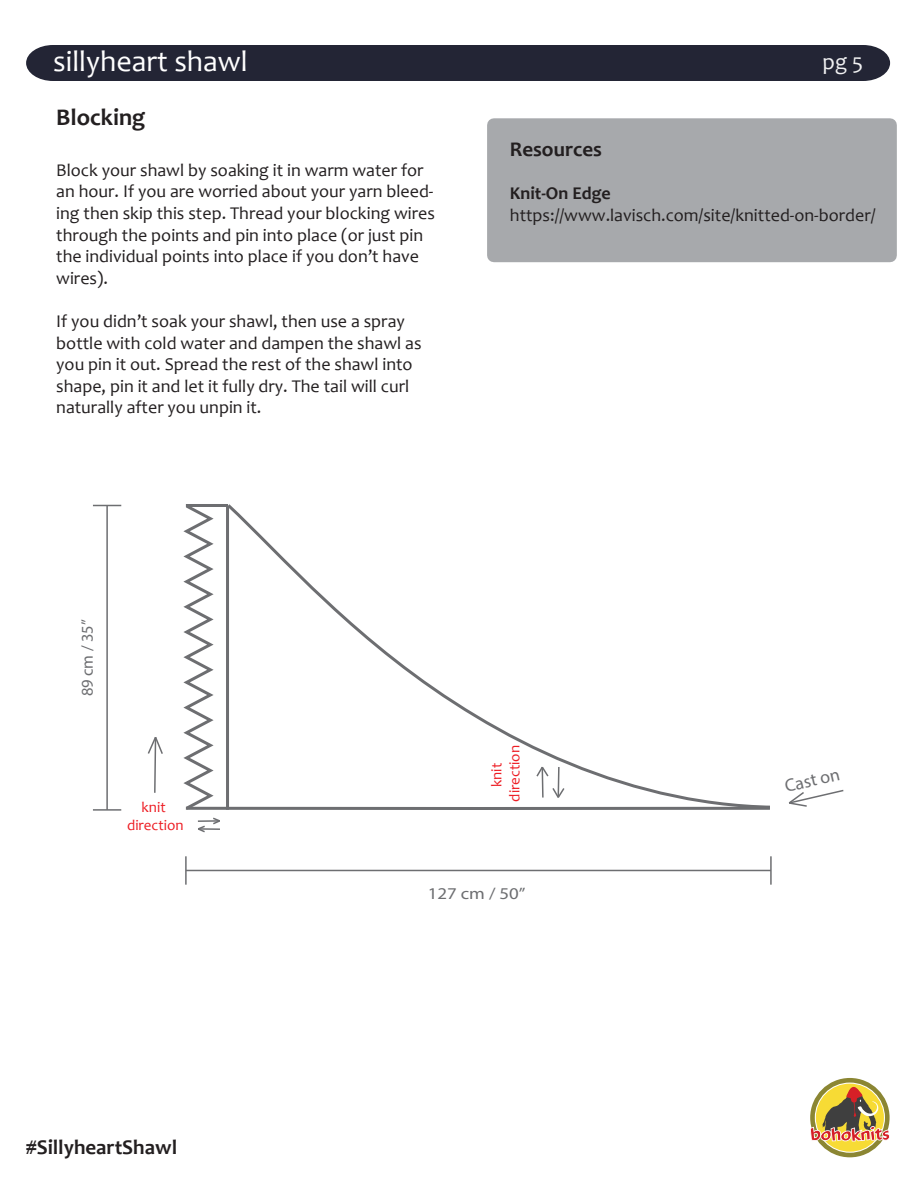
<style>
.page{position:relative;width:918px;height:1188px;background:#fff}
.page>*{position:absolute;margin:0;border:0;box-sizing:border-box;transform-origin:0 0}
.t1{font:30px "Candara";color:#fff}
.t2{font:700 24px "Candara";color:#231f20}
.t3{font:22.5px "Candara";color:#f1f1f2}
.t4{font:700 21px "Candara";color:#231f20}
.t5{font:18px/21.6px "Candara";color:#231f20}
.t6{font:700 18px "Candara";color:#231f20}
.t7{font:18px "Myriad Pro";color:#6d6e71}
.t8{font:16.5px "Myriad Pro";color:#6d6e71;scale:1.14 1}
.t9{font:16.5px "Myriad Pro";color:#6d6e71}
.t10{font:15px/18px "Candara";color:#ed1d24;text-align:center}
</style>
<div class="page">
<div style="left:26px;top:45px;width:864px;height:36px;background:#232535"></div>
<svg style="left:810px;top:1078px;width:80px;height:79px"></svg>
<div style="left:816px;top:1084px;width:68px;height:68px;background:#f7db35;border-radius:50%"></div>
<svg style="left:810px;top:1087px;width:80px;height:55px"></svg>
<div style="left:487px;top:118px;width:410px;height:144px;background:#a7a9ac"></div>
<hr style="left:186px;top:870px;width:585px;height:1px;background:#6d6e71">
<hr style="left:185px;top:856px;width:2px;height:29px;background:#6d6e71">
<hr style="left:770px;top:856px;width:2px;height:29px;background:#6d6e71">
<hr style="left:106px;top:505px;width:2px;height:305px;background:#6d6e71">
<hr style="left:93px;top:809px;width:28px;height:2px;background:#6d6e71">
<svg style="left:93px;top:505px;width:28px;height:1px"></svg>
<svg style="left:788px;top:789px;width:56px;height:18px"></svg>
<svg style="left:183px;top:504px;width:587px;height:329px"></svg>
<svg style="left:147px;top:737px;width:16px;height:56px"></svg>
<h1 class="t1" style="left:53px;top:42px;width:196px">sillyheart shawl</h1>
<p class="t3" style="left:823px;top:47px;width:42px">pg 5</p>
<h2 class="t2" style="left:56px;top:103px;width:91px">Blocking</h2>
<p class="t5" style="left:56px;top:159px;width:380px">Block your shawl by soaking it in warm water for an hour. If you are worried about your yarn bleed&shy;ing then skip this step. Thread your blocking wires through the points and pin into place (or just pin the individual points into place if you don’t have wires).</p>
<p class="t5" style="left:56px;top:310px;width:367px">If you didn’t soak your shawl, then use a spray bottle with cold water and dampen the shawl as you pin it out. Spread the rest of the shawl into shape, pin it and let it fully dry. The tail will curl naturally after you unpin it.</p>
<p class="t4" style="left:510px;top:136px;width:94px">Resources</p>
<p class="t6" style="left:510px;top:182px;width:102px">Knit-On Edge</p>
<p class="t5" style="left:510px;top:204px;width:367px">https://www.lavisch.com/site/knitted-on-border/</p>
<p class="t9" style="left:77px;top:696px;width:79px;rotate:-90deg">89 cm / 35”</p>
<p class="t10" style="left:127px;top:798px;width:58px">knit direction</p>
<p class="t4" style="left:26px;top:1134px;width:153px">#SillyheartShawl</p>
<p class="t10" style="left:487px;top:802px;width:58px;rotate:-90deg">knit direction</p>
<p class="t8" style="left:428px;top:883px;width:87px">127 cm / 50”</p>
<p class="t7" style="left:783px;top:775px;width:57px;rotate:-13deg">Cast on</p>
</div>
